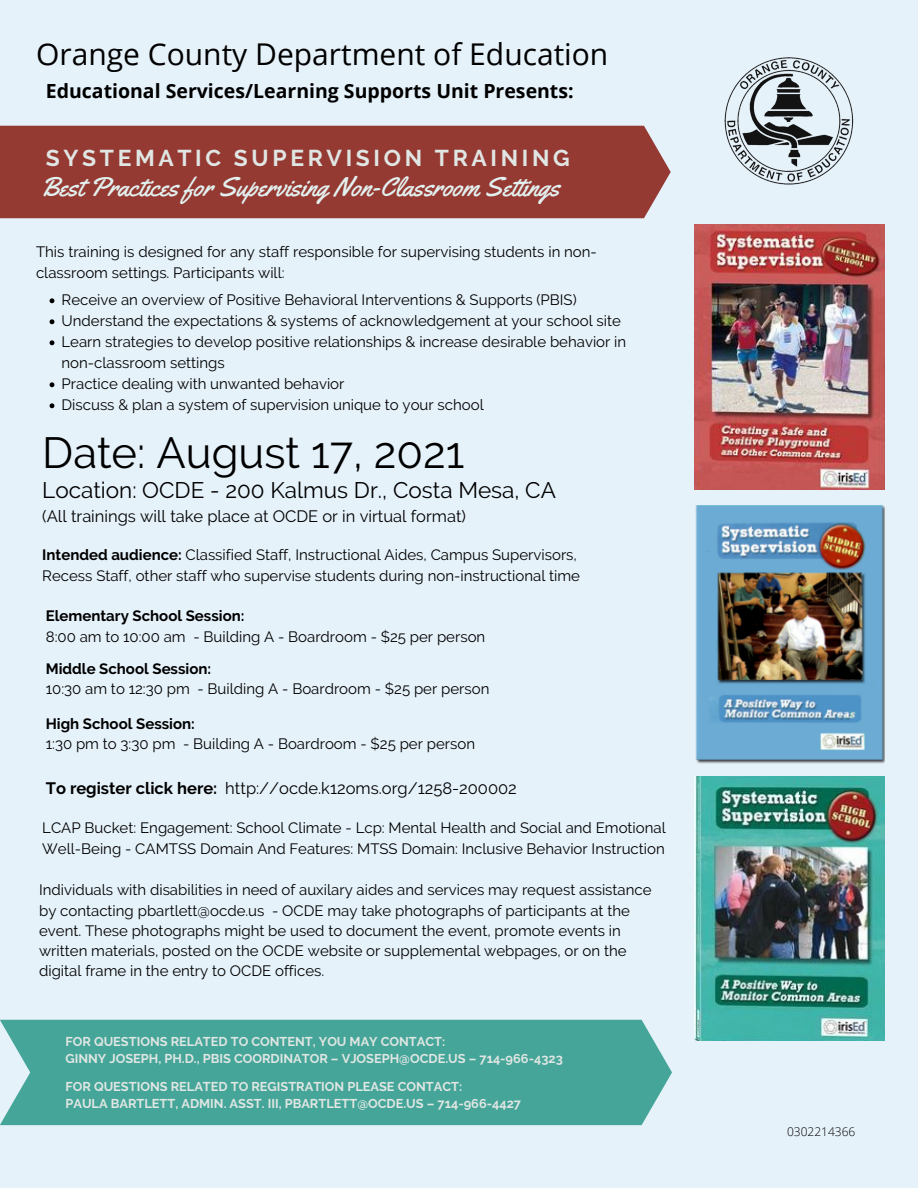
<style>
.page{position:relative;width:918px;height:1188px;background:#e6f2fa}
.page>*{position:absolute;margin:0;border:0;box-sizing:border-box;transform-origin:0 0}
.t1{font:43.5px "Raleway";color:#000}
.t2{font:30px "Open Sans";color:#000}
.t3{font:27px "Yellowtail";color:#e2f1ef}
.t4{font:700 22.8px "Raleway";letter-spacing:.16em;color:#e0e6e3}
.t5{font:22.5px "Raleway";color:#000}
.t6{font:700 19.5px "Open Sans";color:#000}
.t7{font:16.5px "Raleway";color:#000}
.t8{font:15px/20.2px "Raleway";color:#000}
.t9{font:700 15px "Raleway";color:#000}
.t10{font:700 12.75px "Raleway";color:#e0e6e3}
.t11{font:300 12px "Open Sans";color:#000}
.s1{font-weight:700}
</style>
<div class="page">
<div style="left:0;top:126px;width:671px;height:92px;background:#953a33"></div>
<img style="left:695px;top:225px;width:190px;height:264px">
<img style="left:695px;top:505px;width:190px;height:259px">
<img style="left:695px;top:776px;width:190px;height:265px">
<div style="left:0;top:1020px;width:672px;height:105px;background:#44a598"></div>
<img style="left:724px;top:57px;width:130px;height:128px">
<svg style="left:50px;top:298px;width:4px;height:5px"></svg>
<svg style="left:50px;top:319px;width:4px;height:5px"></svg>
<svg style="left:50px;top:340px;width:4px;height:5px"></svg>
<svg style="left:50px;top:382px;width:4px;height:5px"></svg>
<svg style="left:50px;top:403px;width:4px;height:5px"></svg>
<p class="t2" style="left:36px;top:33px;width:574px">Orange County Department of Education</p>
<p class="t6" style="left:46px;top:77px;width:529px">Educational Services/Learning Supports Unit Presents:</p>
<p class="t4" style="left:46px;top:145px;width:525px">SYSTEMATIC SUPERVISION TRAINING</p>
<p class="t3" style="left:41px;top:170px;width:520px">Best Practices for Supervising Non-Classroom Settings</p>
<p class="t8" style="left:36px;top:242px;width:562px;line-height:21px">This training is designed for any staff responsible for supervising students in non&shy;classroom settings. Participants will:</p>
<p class="t8" style="left:62px;top:290px;width:517px">Receive an overview of Positive Behavioral Interventions &amp; Supports (PBIS)</p>
<p class="t8" style="left:62px;top:311px;width:561px">Understand the expectations &amp; systems of acknowledgement at your school site</p>
<p class="t8" style="left:62px;top:332px;width:566px;line-height:21px">Learn strategies to develop positive relationships &amp; increase desirable behavior in non-classroom settings</p>
<p class="t8" style="left:62px;top:374px;width:284px">Practice dealing with unwanted behavior</p>
<p class="t8" style="left:62px;top:395px;width:424px">Discuss &amp; plan a system of supervision unique to your school</p>
<p class="t1" style="left:42px;top:428px;width:424px">Date: August 17, 2021</p>
<p class="t5" style="left:42px;top:477px;width:515px">Location: OCDE - 200 Kalmus Dr., Costa Mesa, CA</p>
<p class="t7" style="left:42px;top:506px;width:425px">(All trainings will take place at OCDE or in virtual format)</p>
<p class="t8" style="left:42px;top:545px;width:539px"><span class="s1">Intended audience:</span> Classified Staff, Instructional Aides, Campus Supervisors,<br>Recess Staff, other staff who supervise students during non-instructional time</p>
<p class="t9" style="left:46px;top:607px;width:200px">Elementary School Session:</p>
<p class="t8" style="left:46px;top:626px;width:441px">8:00 am to 10:00 am - Building A - Boardroom - $25 per person</p>
<p class="t9" style="left:46px;top:660px;width:167px">Middle School Session:</p>
<p class="t8" style="left:46px;top:679px;width:445px">10:30 am to 12:30 pm - Building A - Boardroom - $25 per person</p>
<p class="t9" style="left:46px;top:715px;width:151px">High School Session:</p>
<p class="t8" style="left:46px;top:733px;width:431px">1:30 pm to 3:30 pm - Building A - Boardroom - $25 per person</p>
<p class="t7" style="left:46px;top:779px;width:473px"><span class="s1">To register click here:</span> http://ocde.k12oms.org/1258-200002</p>
<p class="t8" style="left:42px;top:818px;width:625px">LCAP Bucket: Engagement: School Climate - Lcp: Mental Health and Social and Emotional<br>Well-Being - CAMTSS Domain And Features: MTSS Domain: Inclusive Behavior Instruction</p>
<p class="t8" style="left:39px;top:880px;width:614px">Individuals with disabilities in need of auxilary aides and services may request assistance by contacting pbartlett@ocde.us - OCDE may take photographs of participants at the event. These photographs might be used to document the event, promote events in written materials, posted on the OCDE website or supplemental webpages, or on the digital frame in the entry to OCDE offices.</p>
<p class="t10" style="left:66px;top:1034px;width:381px">FOR QUESTIONS RELATED TO CONTENT, YOU MAY CONTACT:</p>
<p class="t10" style="left:66px;top:1051px;width:499px">GINNY JOSEPH, PH.D., PBIS COORDINATOR – VJOSEPH@OCDE.US – 714-966-4323</p>
<p class="t10" style="left:66px;top:1079px;width:398px">FOR QUESTIONS RELATED TO REGISTRATION PLEASE CONTACT:</p>
<p class="t10" style="left:66px;top:1096px;width:457px">PAULA BARTLETT, ADMIN. ASST. III, PBARTLETT@OCDE.US – 714-966-4427</p>
<p class="t11" style="left:787px;top:1123px;width:70px">0302214366</p>
</div>
